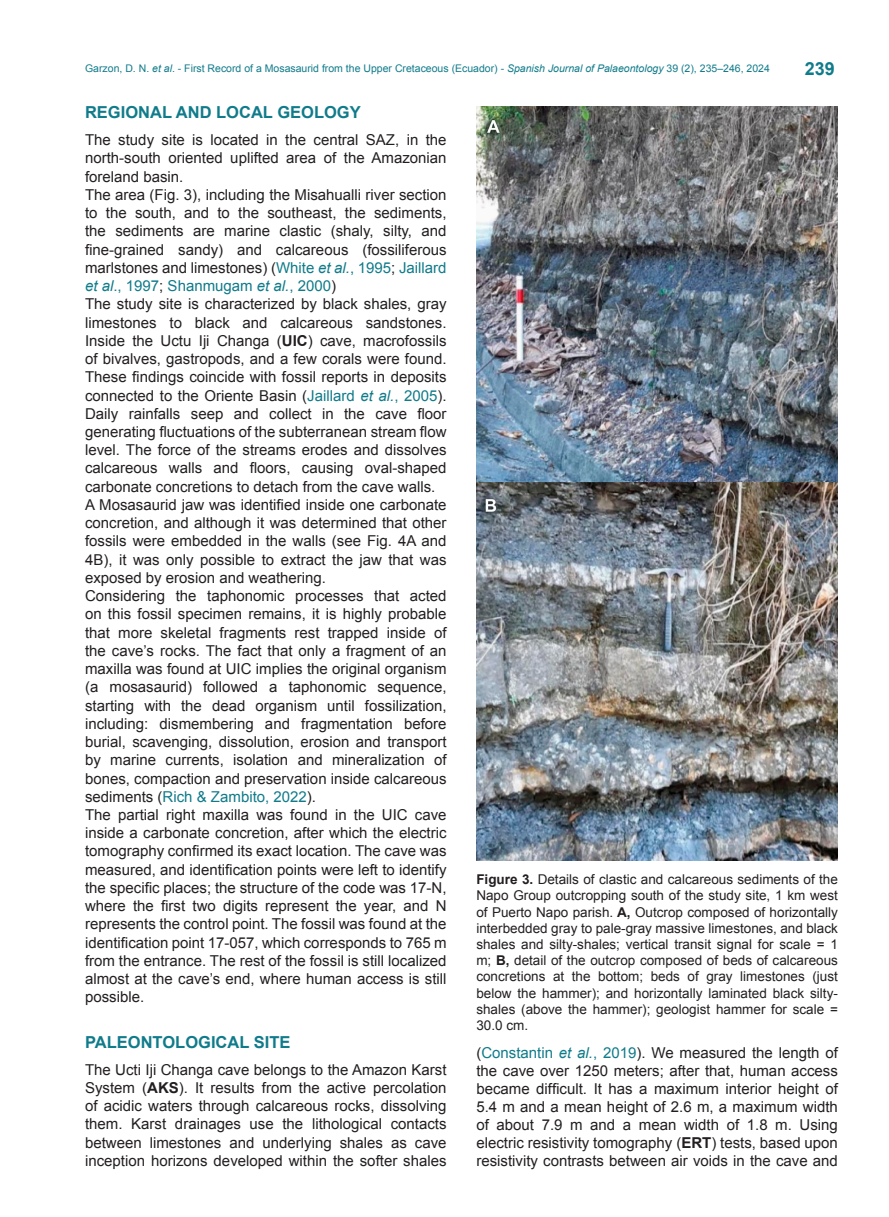
<style>
.page{position:relative;width:889px;height:1217px;background:#fff}
.page>*{position:absolute;margin:0;border:0;box-sizing:border-box;transform-origin:0 0}
.t1{font:700 18px "Arial";color:#107b8a}
.Titulo_1{font:700 16.5px "Arial";color:#107b8a}
.Texto_ingles{font:15px/18.3px "Arial";color:#231f20;text-align:justify}
.Pies_de_figura_ingles{font:13.5px/16.2px "Arial";color:#231f20;text-align:justify}
.t2{font:10.5px "Arial";color:#107b8a}
.s1{font-style:italic}
.s2{color:#107b8a}
.s3{font-style:italic;color:#107b8a}
.s4{font-weight:700}
</style>
<div class="page">
<img style="left:476px;top:106px;width:362px;height:754px">
<p class="t2" style="left:85px;top:62px;width:686px">Garzon, D. N. <span class="s1">et al</span>. - First Record of a Mosasaurid from the Upper Cretaceous (Ecuador) - <span class="s1">Spanish Journal of Palaeontology</span> 39 (2), 235–246, 2024</p>
<p class="t1" style="left:805px;top:57px;width:32px">239</p>
<p class="Titulo_1" style="left:85px;top:102px;width:277px">REGIONAL AND LOCAL GEOLOGY</p>
<p class="Texto_ingles" style="left:85px;top:131px;width:363px">The study site is located in the central SAZ, in the north-south oriented uplifted area of the Amazonian foreland basin.</p>
<p class="Texto_ingles" style="left:85px;top:185px;width:363px">The area (Fig. 3), including the Misahualli river section to the south, and to the southeast, the sediments, the sediments are marine clastic (shaly, silty, and fine-grained sandy) and calcareous (fossiliferous marlstones and limestones) (<span class="s2">White</span> <span class="s3">et al.</span><span class="s2">, 1995</span>; <span class="s2">Jaillard </span><span class="s3">et al</span><span class="s2">., 1997</span>; <span class="s2">Shanmugam</span> <span class="s3">et al.</span><span class="s2">, 2000</span>)</p>
<p class="Texto_ingles" style="left:85px;top:295px;width:363px">The study site is characterized by black shales, gray limestones to black and calcareous sandstones.<br>Inside the Uctu Iji Changa (<span class="s4">UIC</span>) cave, macrofossils of bivalves, gastropods, and a few corals were found.<br>These findings coincide with fossil reports in deposits connected to the Oriente Basin (<span class="s2">Jaillard</span> <span class="s3">et al.</span><span class="s2">, 2005</span>).<br>Daily rainfalls seep and collect in the cave floor generating fluctuations of the subterranean stream flow level. The force of the streams erodes and dissolves calcareous walls and floors, causing oval-shaped carbonate concretions to detach from the cave walls.</p>
<p class="Texto_ingles" style="left:85px;top:495px;width:363px">A Mosasaurid jaw was identified inside one carbonate concretion, and although it was determined that other fossils were embedded in the walls (see Fig. 4A and 4B), it was only possible to extract the jaw that was exposed by erosion and weathering.</p>
<p class="Texto_ingles" style="left:85px;top:586px;width:363px">Considering the taphonomic processes that acted on this fossil specimen remains, it is highly probable that more skeletal fragments rest trapped inside of the cave’s rocks. The fact that only a fragment of an maxilla was found at UIC implies the original organism (a mosasaurid) followed a taphonomic sequence, starting with the dead organism until fossilization, including: dismembering and fragmentation before burial, scavenging, dissolution, erosion and transport by marine currents, isolation and mineralization of bones, compaction and preservation inside calcareous sediments (<span class="s2">Rich &amp; Zambito, 2022</span>).</p>
<p class="Texto_ingles" style="left:85px;top:805px;width:363px">The partial right maxilla was found in the UIC cave inside a carbonate concretion, after which the electric tomography confirmed its exact location. The cave was measured, and identification points were left to identify the specific places; the structure of the code was 17-N, where the first two digits represent the year, and N represents the control point. The fossil was found at the identification point 17-057, which corresponds to 765 m from the entrance. The rest of the fossil is still localized almost at the cave’s end, where human access is still possible.</p>
<p class="Titulo_1" style="left:85px;top:1031px;width:207px">PALEONTOLOGICAL SITE</p>
<p class="Texto_ingles" style="left:85px;top:1060px;width:363px">The Ucti Iji Changa cave belongs to the Amazon Karst System (<span class="s4">AKS</span>). It results from the active percolation of acidic waters through calcareous rocks, dissolving them. Karst drainages use the lithological contacts between limestones and underlying shales as cave inception horizons developed within the softer shales</p>
<p class="Pies_de_figura_ingles" style="left:476px;top:871px;width:363px"><span class="s4">Figure 3.</span> Details of clastic and calcareous sediments of the Napo Group outcropping south of the study site, 1 km west of Puerto Napo parish. <span class="s4">A,</span> Outcrop composed of horizontally interbedded gray to pale-gray massive limestones, and black shales and silty-shales; vertical transit signal for scale = 1 m; <span class="s4">B,</span> detail of the outcrop composed of beds of calcareous concretions at the bottom; beds of gray limestones (just below the hammer); and horizontally laminated black silty&shy;shales (above the hammer); geologist hammer for scale = 30.0 cm.</p>
<p class="Texto_ingles" style="left:476px;top:1043px;width:363px">(<span class="s2">Constantin</span> <span class="s3">et al.</span><span class="s2">, 2019</span>). We measured the length of the cave over 1250 meters; after that, human access became difficult. It has a maximum interior height of 5.4 m and a mean height of 2.6 m, a maximum width of about 7.9 m and a mean width of 1.8 m. Using electric resistivity tomography (<span class="s4">ERT</span>) tests, based upon resistivity contrasts between air voids in the cave and</p>
</div>
